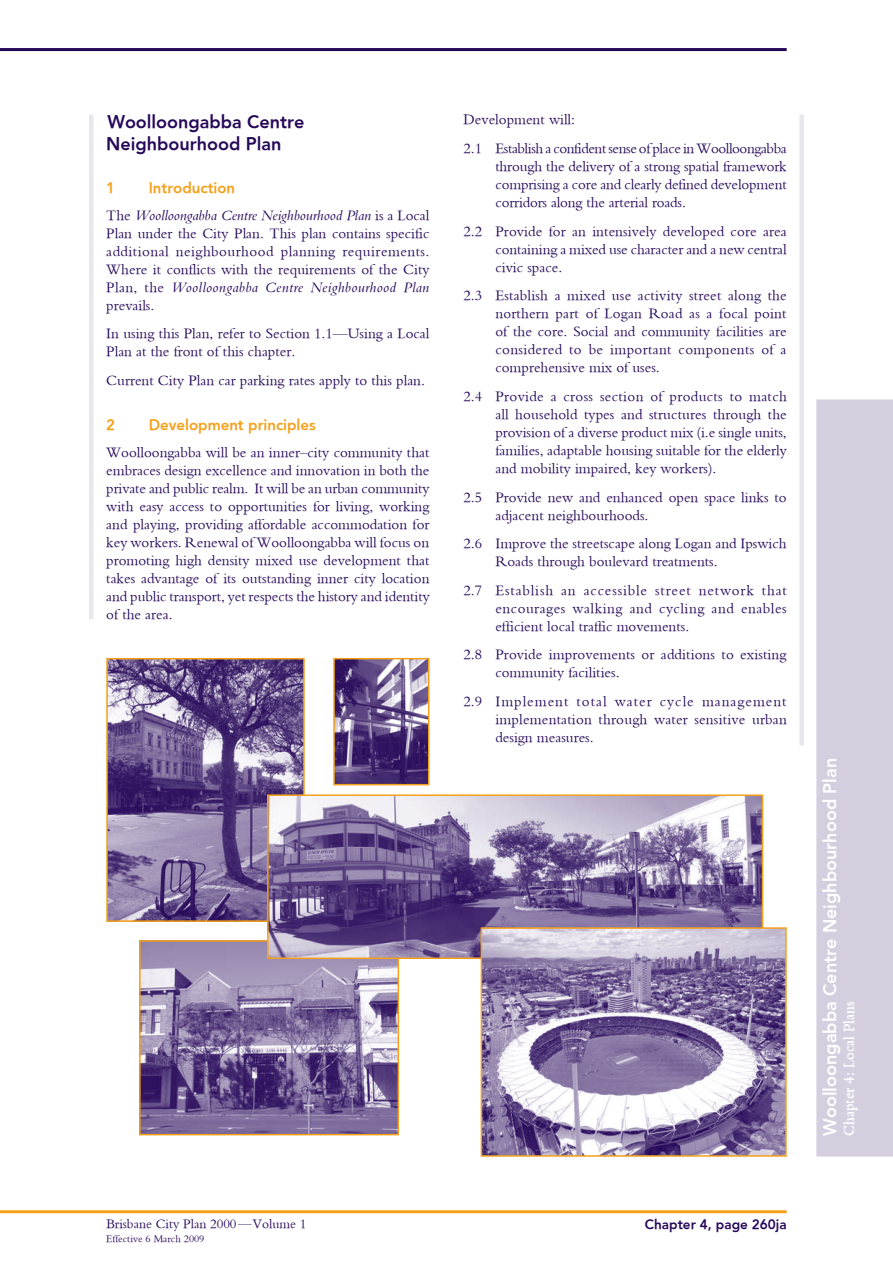
<style>
.page{position:relative;width:893px;height:1263px;background:#fff}
.page>*{position:absolute;margin:0;border:0;box-sizing:border-box;transform-origin:0 0}
.t1{font:800 18px/21.6px "H Avenir";color:#260859}
.t2{font:800 18px "H Avenir";color:#fff}
.t3{font:15px/18px "Bembo";color:#260859;text-align:justify}
.t4{font:15px/28.7px "Bembo";letter-spacing:-.025em;color:#260859}
.t5{font:800 15px "H Avenir";color:#f5a01a}
.t6{font:15px "Bembo";color:#fff}
.t7{font:13.5px "Bembo";color:#260859}
.t8{font:800 13.5px "H Avenir";color:#260859}
.t9{font:10.5px "Bembo";color:#260859}
.s1{font-style:italic}
</style>
<div class="page">
<svg style="left:816px;top:399px;width:77px;height:757px;background:#d5cfdf"></svg>
<hr style="left:0;top:1210px;width:787px;height:3px;background:#f5a01a">
<hr style="left:0;top:48px;width:787px;height:3px;background:#260859">
<img style="left:142px;top:943px;width:254px;height:189px">
<div style="left:139px;top:940px;width:260px;height:195px;border:2px solid #f5a01a"></div>
<img style="left:336px;top:661px;width:90px;height:121px">
<div style="left:333px;top:658px;width:96px;height:127px;border:2px solid #f5a01a"></div>
<img style="left:109px;top:661px;width:193px;height:258px">
<div style="left:106px;top:658px;width:199px;height:264px;border:2px solid #f5a01a"></div>
<img style="left:270px;top:797px;width:490px;height:159px">
<div style="left:267px;top:794px;width:496px;height:165px;border:2px solid #f5a01a"></div>
<img style="left:484px;top:930px;width:300px;height:224px">
<div style="left:481px;top:927px;width:306px;height:230px;border:2px solid #f5a01a"></div>
<div style="left:89px;top:115px;width:5px;height:504px;background:#e9e6ee"></div>
<div style="left:799px;top:114px;width:5px;height:631px;background:#e9e6ee"></div>
<p class="t1" style="left:106px;top:111px;width:200px">Woolloongabba Centre<br>Neighbourhood Plan</p>
<p class="t5" style="left:106px;top:179px;width:10px">1</p>
<p class="t5" style="left:149px;top:179px;width:88px">Introduction</p>
<p class="t3" style="left:106px;top:206px;width:325px">The <span class="s1">Woolloongabba Centre Neighbourhood Plan</span> is a Local Plan under the City Plan. This plan contains specific additional neighbourhood planning requirements.<br>Where it conflicts with the requirements of the City Plan, the <span class="s1">Woolloongabba Centre Neighbourhood Plan </span>prevails.</p>
<p class="t3" style="left:106px;top:324px;width:325px">In using this Plan, refer to Section 1.1—Using a Local<br>Plan at the front of this chapter.</p>
<p class="t3" style="left:106px;top:371px;width:320px">Current City Plan car parking rates apply to this plan.</p>
<p class="t5" style="left:106px;top:416px;width:10px">2</p>
<p class="t5" style="left:149px;top:416px;width:168px">Development principles</p>
<p class="t3" style="left:106px;top:443px;width:325px">Woolloongabba will be an inner–city community that embraces design excellence and innovation in both the private and public realm. It will be an urban community with easy access to opportunities for living, working and playing, providing affordable accommodation for key workers. Renewal of Woolloongabba will focus on promoting high density mixed use development that takes advantage of its outstanding inner city location and public transport, yet respects the history and identity of the area.</p>
<p class="t4" style="left:464px;top:105px;width:325px">Development will:<br>2.1 Establish a confident sense of place in Woolloongabba</p>
<p class="t3" style="left:495px;top:157px;width:293px">through the delivery of a strong spatial framework comprising a core and clearly defined development corridors along the arterial roads.</p>
<p class="t3" style="left:495px;top:222px;width:293px;text-indent:-32px">2.2 Provide for an intensively developed core area containing a mixed use character and a new central civic space.</p>
<p class="t3" style="left:495px;top:286px;width:293px;text-indent:-32px">2.3 Establish a mixed use activity street along the northern part of Logan Road as a focal point of the core. Social and community facilities are considered to be important components of a comprehensive mix of uses.</p>
<p class="t3" style="left:495px;top:387px;width:293px;text-indent:-32px">2.4 Provide a cross section of products to match all household types and structures through the provision of a diverse product mix (i.e single units, families, adaptable housing suitable for the elderly and mobility impaired, key workers).</p>
<p class="t3" style="left:495px;top:487px;width:293px;text-indent:-32px">2.5 Provide new and enhanced open space links to adjacent neighbourhoods.</p>
<p class="t3" style="left:495px;top:534px;width:293px;text-indent:-32px">2.6 Improve the streetscape along Logan and Ipswich<br>Roads through boulevard treatments.</p>
<p class="t3" style="left:495px;top:581px;width:293px;text-indent:-32px">2.7 Establish an accessible street network that encourages walking and cycling and enables efficient local traffic movements.</p>
<p class="t3" style="left:495px;top:645px;width:293px;text-indent:-32px">2.8 Provide improvements or additions to existing community facilities.</p>
<p class="t3" style="left:495px;top:692px;width:293px;text-indent:-32px">2.9 Implement total water cycle management implementation through water sensitive urban design measures.</p>
<p class="t7" style="left:106px;top:1216px;width:202px">Brisbane City Plan 2000—Volume 1</p>
<p class="t8" style="left:645px;top:1216px;width:143px">Chapter 4, page 260ja</p>
<p class="t9" style="left:106px;top:1232px;width:100px">Effective 6 March 2009</p>
<p class="t2" style="left:819px;top:1136px;width:379px;rotate:-90deg">Woolloongabba Centre Neighbourhood Plan</p>
<p class="t6" style="left:841px;top:1136px;width:136px;rotate:-90deg">Chapter 4: Local Plans</p>
</div>
